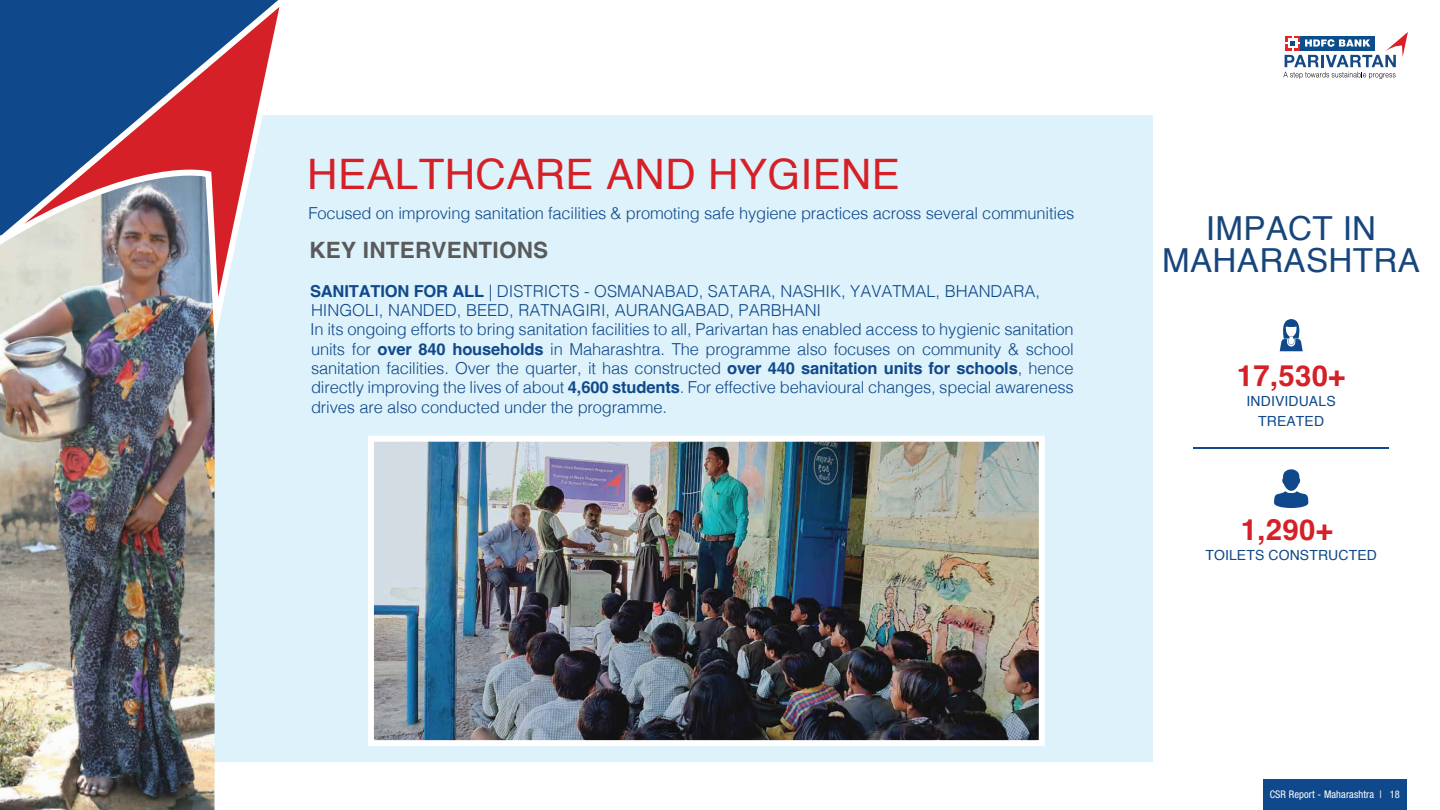
<style>
.page{position:relative;width:1440px;height:810px;background:#fff}
.page>*{position:absolute;margin:0;border:0;box-sizing:border-box;transform-origin:0 0}
.t1{font:42px "Helvetica";letter-spacing:.01em;color:#d62027}
.t2{font:33.15px/32.7px "Helvetica";letter-spacing:.01em;color:#17467c;text-align:center}
.t3{font:700 29.33px "Helvetica";letter-spacing:.01em;color:#d62027}
.t4{font:700 22.5px "Helvetica";letter-spacing:.01em;color:#585a5b}
.t5{font:300 16.5px/19.3px "Helvetica";letter-spacing:-.01em;color:#10498b}
.t6{font:13.95px/20px "Helvetica";letter-spacing:.01em;color:#10498b;text-align:center}
.t7{font:condensed 10.5px "Helvetica Neue LT Std";letter-spacing:.01em;color:#fff}
.s1{font-weight:700}
</style>
<div class="page">
<div style="left:198px;top:115px;width:955px;height:647px;background:#def2fb"></div>
<img style="left:0;top:327px;width:218px;height:483px">
<svg style="left:0;top:0;width:280px;height:327px;background:#837892"></svg>
<svg style="left:1274px;top:469px;width:34px;height:39px"></svg>
<hr style="left:1193px;top:447px;width:196px;height:2px;background:#10498b">
<div style="left:1263px;top:779px;width:143px;height:31px;background:#10498b"></div>
<svg style="left:1280px;top:319px;width:23px;height:32px"></svg>
<img style="left:375px;top:443px;width:663px;height:296px">
<div style="left:368px;top:436px;width:677px;height:310px;border:6px solid #fff"></div>
<svg style="left:1283px;top:32px;width:125px;height:47px"></svg>
<h1 class="t1" style="left:307px;top:142px;width:594px">HEALTHCARE AND HYGIENE</h1>
<p class="t5" style="left:308px;top:202px;width:767px">Focused on improving sanitation facilities &amp; promoting safe hygiene practices across several communities</p>
<h3 class="t4" style="left:309px;top:236px;width:240px">KEY INTERVENTIONS</h3>
<p class="t5" style="left:310px;top:280px;width:765px"><span class="s1">SANITATION FOR ALL</span> | DISTRICTS - OSMANABAD, SATARA, NASHIK, YAVATMAL, BHANDARA, HINGOLI, NANDED, BEED, RATNAGIRI, AURANGABAD, PARBHANI<br>In its ongoing efforts to bring sanitation facilities to all, Parivartan has enabled access to hygienic sanitation units for <span class="s1">over 840 households</span> in Maharashtra. The programme also focuses on community &amp; school sanitation facilities. Over the quarter, it has constructed <span class="s1">over 440 sanitation units for schools</span>, hence directly improving the lives of about <span class="s1">4,600 students</span>. For effective behavioural changes, special awareness drives are also conducted under the programme.</p>
<h2 class="t2" style="left:1162px;top:213px;width:259px">IMPACT IN<br>MAHARASHTRA</h2>
<h3 class="t3" style="left:1237px;top:358px;width:110px">17,530+</h3>
<p class="t6" style="left:1247px;top:392px;width:91px">INDIVIDUALS<br>TREATED</p>
<h3 class="t3" style="left:1241px;top:511px;width:93px">1,290+</h3>
<p class="t6" style="left:1205px;top:545px;width:173px">TOILETS CONSTRUCTED</p>
<p class="t7" style="left:1282px;top:788px;width:76px">CSR Report - Bih r</p>
<p class="t7" style="left:1370px;top:788px;width:4px">|</p>
<p class="t7" style="left:1270px;top:788px;width:132px">CSR Report - Maharashtra | 18</p>
</div>
